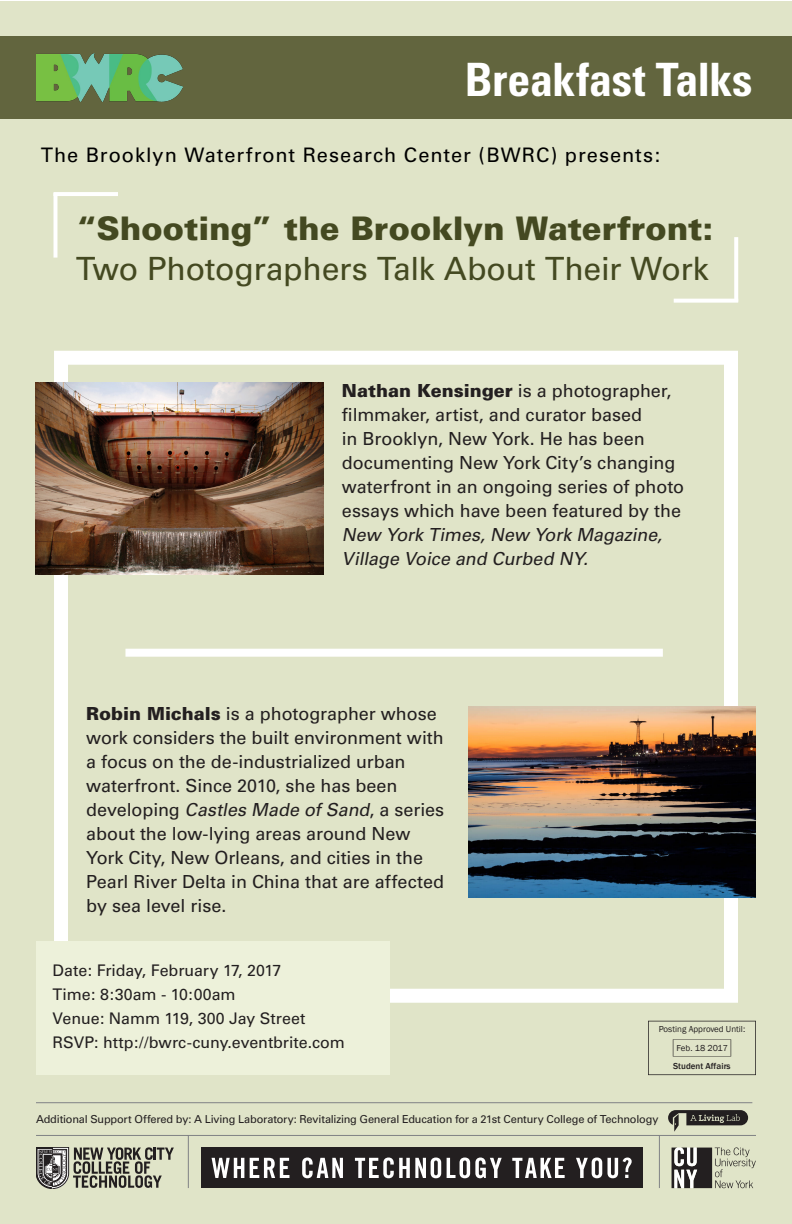
<style>
.page{position:relative;width:792px;height:1224px;background:#fff}
.page>*{position:absolute;margin:0;border:0;box-sizing:border-box;transform-origin:0 0}
.t1{font:700 condensed 46px "Univers";letter-spacing:-.01em;color:#fff}
.t2{font:900 32.5px "Univers";letter-spacing:-.005em;color:#444921}
.t3{font:32px "Univers";letter-spacing:-.01em;color:#444921}
.t4{font:20px "Univers";letter-spacing:.05em;color:#000}
.t5{font:18px/24px "Univers";letter-spacing:-.005em;color:#231f20}
.t6{font:16px "Univers";letter-spacing:-.005em;color:#231f20}
.t7{font:11px "Univers";letter-spacing:-.015em;color:#231f20}
.t8{font:8.9px "Franklin Gothic";color:#231f20}
.t9{font:500 8.9px "Franklin Gothic";color:#231f20}
.s1{font-weight:900}
.s2{font-style:italic}
</style>
<div class="page">
<div style="left:0;top:1px;width:792px;height:1223px;background:#e0e4c8"></div>
<svg style="left:674px;top:299px;width:64px;height:4px"></svg>
<svg style="left:734px;top:237px;width:4px;height:65px"></svg>
<hr style="left:53px;top:192px;width:65px;height:4px;background:#fff">
<svg style="left:53px;top:193px;width:4px;height:65px"></svg>
<div style="left:54px;top:351px;width:684px;height:652px;border:14px solid #fff"></div>
<div style="left:125px;top:649px;width:538px;height:8px;background:#fff"></div>
<div style="left:0;top:36px;width:792px;height:83px;background:#62653e"></div>
<svg style="left:672px;top:1147px;width:84px;height:41px"></svg>
<div style="left:201px;top:1147px;width:441px;height:41px;background:#231f20"></div>
<svg style="left:212px;top:1158px;width:32px;height:20px"></svg>
<svg style="left:250px;top:1158px;width:39px;height:20px"></svg>
<svg style="left:302px;top:1158px;width:41px;height:20px"></svg>
<svg style="left:355px;top:1158px;width:86px;height:20px"></svg>
<svg style="left:447px;top:1158px;width:55px;height:20px"></svg>
<svg style="left:512px;top:1158px;width:53px;height:20px"></svg>
<svg style="left:576px;top:1158px;width:26px;height:20px"></svg>
<svg style="left:608px;top:1158px;width:24px;height:20px"></svg>
<svg style="left:36px;top:1147px;width:138px;height:42px"></svg>
<hr style="left:36px;top:1135px;width:720px;height:1px;background:#808285">
<hr style="left:188px;top:1135px;width:1px;height:53px;background:#808285">
<hr style="left:659px;top:1135px;width:1px;height:53px;background:#808285">
<hr style="left:36px;top:1102px;width:716px;height:1px;background:#808285">
<svg style="left:668px;top:1110px;width:80px;height:22px"></svg>
<img style="left:37px;top:54px;width:146px;height:47px">
<img style="left:36px;top:383px;width:288px;height:191px">
<img style="left:468px;top:706px;width:288px;height:192px">
<div style="left:36px;top:942px;width:354px;height:133px;background:#edf1da"></div>
<svg style="left:648px;top:1021px;width:108px;height:54px"></svg>
<p class="t1" style="left:465px;top:51px;width:289px">Breakfast Talks</p>
<p class="t4" style="left:41px;top:143px;width:621px">The Brooklyn Waterfront Research Center (BWRC) presents:</p>
<p class="t2" style="left:76px;top:209px;width:639px">“Shooting” the Brooklyn Waterfront:</p>
<p class="t3" style="left:76px;top:250px;width:635px">Two Photographers Talk About Their Work</p>
<p class="t5" style="left:342px;top:379px;width:344px"><span class="s1">Nathan Kensinger</span> is a photographer, filmmaker, artist, and curator based<br>in Brooklyn, New York. He has been documenting New York City’s changing waterfront in an ongoing series of photo essays which have been featured by the <span class="s2">New York Times, New York Magazine, Village Voice and Curbed NY.</span></p>
<p class="t5" style="left:86px;top:702px;width:360px"><span class="s1">Robin Michals</span> is a photographer whose work considers the built environment with a focus on the de-industrialized urban waterfront. Since 2010, she has been developing <span class="s2">Castles Made of Sand</span>, a series about the low-lying areas around New York City, New Orleans, and cities in the Pearl River Delta in China that are affected by sea level rise.</p>
<p class="t6" style="left:53px;top:961px;width:230px">Date: Friday, February 17, 2017</p>
<p class="t6" style="left:53px;top:985px;width:185px">Time: 8:30am - 10:00am</p>
<p class="t6" style="left:53px;top:1009px;width:254px">Venue: Namm 119, 300 Jay Street</p>
<p class="t6" style="left:53px;top:1033px;width:294px">RSVP: http://bwrc-cuny.eventbrite.com</p>
<p class="t8" style="left:659px;top:1024px;width:88px">Posting Approved Until:</p>
<p class="t9" style="left:673px;top:1061px;width:59px">Student Affairs</p>
<p class="t8" style="left:677px;top:1042px;width:53px">Feb. 18 2017</p>
<p class="t7" style="left:36px;top:1112px;width:624px">Additional Support Offered by: A Living Laboratory: Revitalizing General Education for a 21st Century College of Technology</p>
</div>
